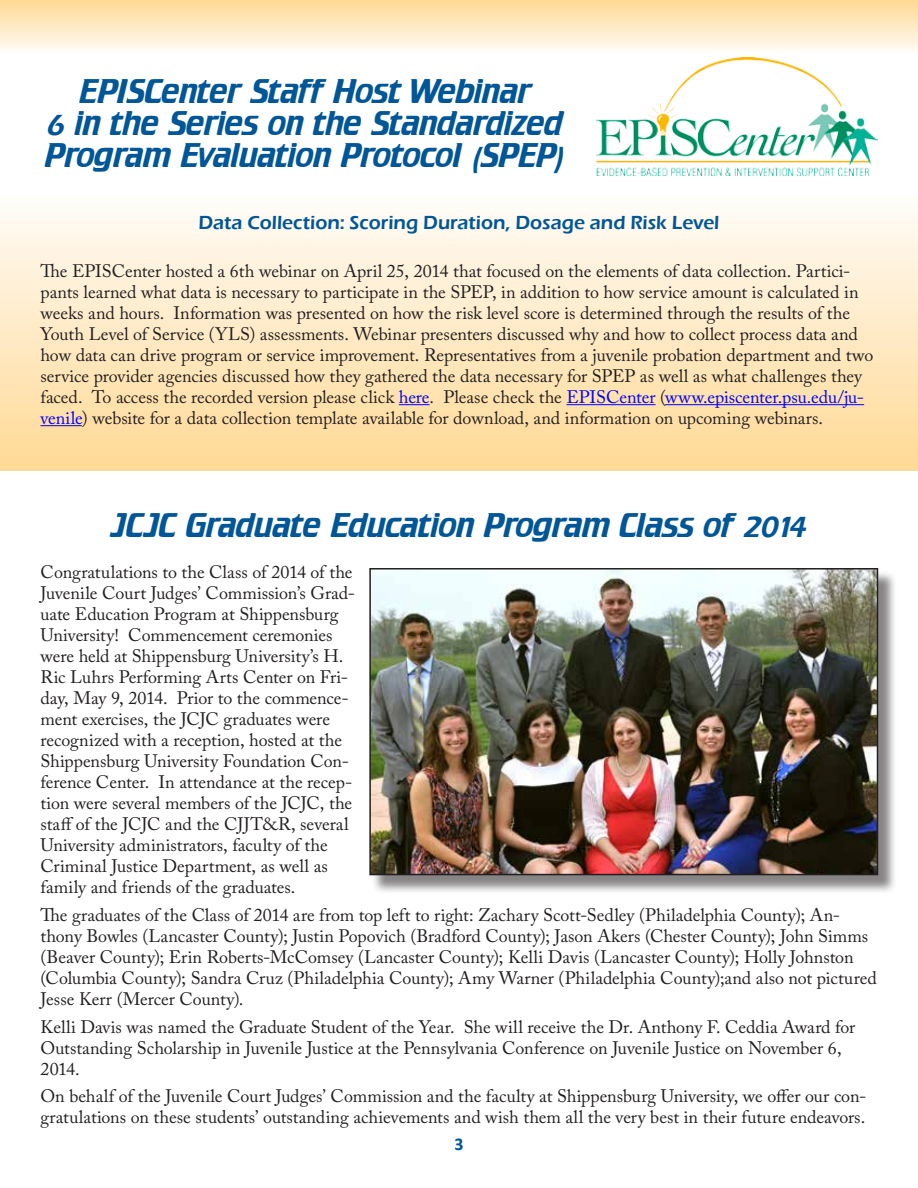
<style>
.page{position:relative;width:918px;height:1188px;background:#fff}
.page>*{position:absolute;margin:0;border:0;box-sizing:border-box;transform-origin:0 0}
.t1{font:30px/32.4px "Crillee";letter-spacing:-.02em;color:#005697;text-align:center}
.t2{font:600 19.5px "Eras ITC";color:#005697}
.t3{font:18px/21px "Adobe Caslon Pro";letter-spacing:-.005em;color:#231f20}
.t4{font:700 18px "Calibri";color:#005697}
.s1{color:#00f}
</style>
<div class="page">
<div style="left:0;top:0;width:918px;height:54px;background:linear-gradient(to bottom,#ffd993,#fffcf7)"></div>
<div style="left:0;top:189px;width:918px;height:282px;background:linear-gradient(to bottom,#fffdfb,#ffd994)"></div>
<hr style="left:399px;top:404px;width:31px;height:1px;background:#00f">
<hr style="left:567px;top:404px;width:89px;height:1px;background:#00f">
<hr style="left:665px;top:404px;width:199px;height:1px;background:#00f">
<hr style="left:40px;top:425px;width:42px;height:1px;background:#00f">
<img style="left:597px;top:57px;width:281px;height:119px">
<div style="left:372px;top:570px;width:525px;height:324px;background:#231f20;opacity:.55"></div>
<img style="left:372px;top:571px;width:503px;height:301px">
<div style="left:369px;top:568px;width:509px;height:307px;border:2px solid #231f20"></div>
<h1 class="t1" style="left:45px;top:74px;width:522px">EPISCenter Staff Host Webinar<br>6 in the Series on the Standardized<br>Program Evaluation Protocol (SPEP)</h1>
<p class="t2" style="left:199px;top:211px;width:522px">Data Collection: Scoring Duration, Dosage and Risk Level</p>
<p class="t3" style="left:40px;top:260px;width:834px">The EPISCenter hosted a 6th webinar on April 25, 2014 that focused on the elements of data collection. Partici&shy;pants learned what data is necessary to participate in the SPEP, in addition to how service amount is calculated in weeks and hours. Information was presented on how the risk level score is determined through the results of the Youth Level of Service (YLS) assessments. Webinar presenters discussed why and how to collect process data and how data can drive program or service improvement. Representatives from a juvenile probation department and two service provider agencies discussed how they gathered the data necessary for SPEP as well as what challenges they faced. To access the recorded version please click <span class="s1">here</span>. Please check the <span class="s1">EPISCenter</span> (<span class="s1">www.episcenter.psu.edu/ju&shy;venile</span>) website for a data collection template available for download, and information on upcoming webinars.</p>
<h1 class="t1" style="left:110px;top:508px;width:699px">JCJC Graduate Education Program Class of 2014</h1>
<p class="t3" style="left:40px;top:561px;width:316px">Congratulations to the Class of 2014 of the Juvenile Court Judges’ Commission’s Grad&shy;uate Education Program at Shippensburg University! Commencement ceremonies were held at Shippensburg University’s H.<br>Ric Luhrs Performing Arts Center on Fri&shy;day, May 9, 2014. Prior to the commence&shy;ment exercises, the JCJC graduates were recognized with a reception, hosted at the Shippensburg University Foundation Con&shy;ference Center. In attendance at the recep&shy;tion were several members of the JCJC, the staff of the JCJC and the CJJT&amp;R, several University administrators, faculty of the Criminal Justice Department, as well as family and friends of the graduates.</p>
<p class="t3" style="left:40px;top:904px;width:838px">The graduates of the Class of 2014 are from top left to right: Zachary Scott-Sedley (Philadelphia County); An&shy;thony Bowles (Lancaster County); Justin Popovich (Bradford County); Jason Akers (Chester County); John Simms (Beaver County); Erin Roberts-McComsey (Lancaster County); Kelli Davis (Lancaster County); Holly Johnston (Columbia County); Sandra Cruz (Philadelphia County); Amy Warner (Philadelphia County);and also not pictured Jesse Kerr (Mercer County).</p>
<p class="t3" style="left:40px;top:1016px;width:816px">Kelli Davis was named the Graduate Student of the Year. She will receive the Dr. Anthony F. Ceddia Award for<br>Outstanding Scholarship in Juvenile Justice at the Pennsylvania Conference on Juvenile Justice on November 6,<br>2014.</p>
<p class="t3" style="left:40px;top:1086px;width:827px">On behalf of the Juvenile Court Judges’ Commission and the faculty at Shippensburg University, we offer our con&shy;gratulations on these students’ outstanding achievements and wish them all the very best in their future endeavors.</p>
<p class="t4" style="left:454px;top:1132px;width:11px">3</p>
</div>
